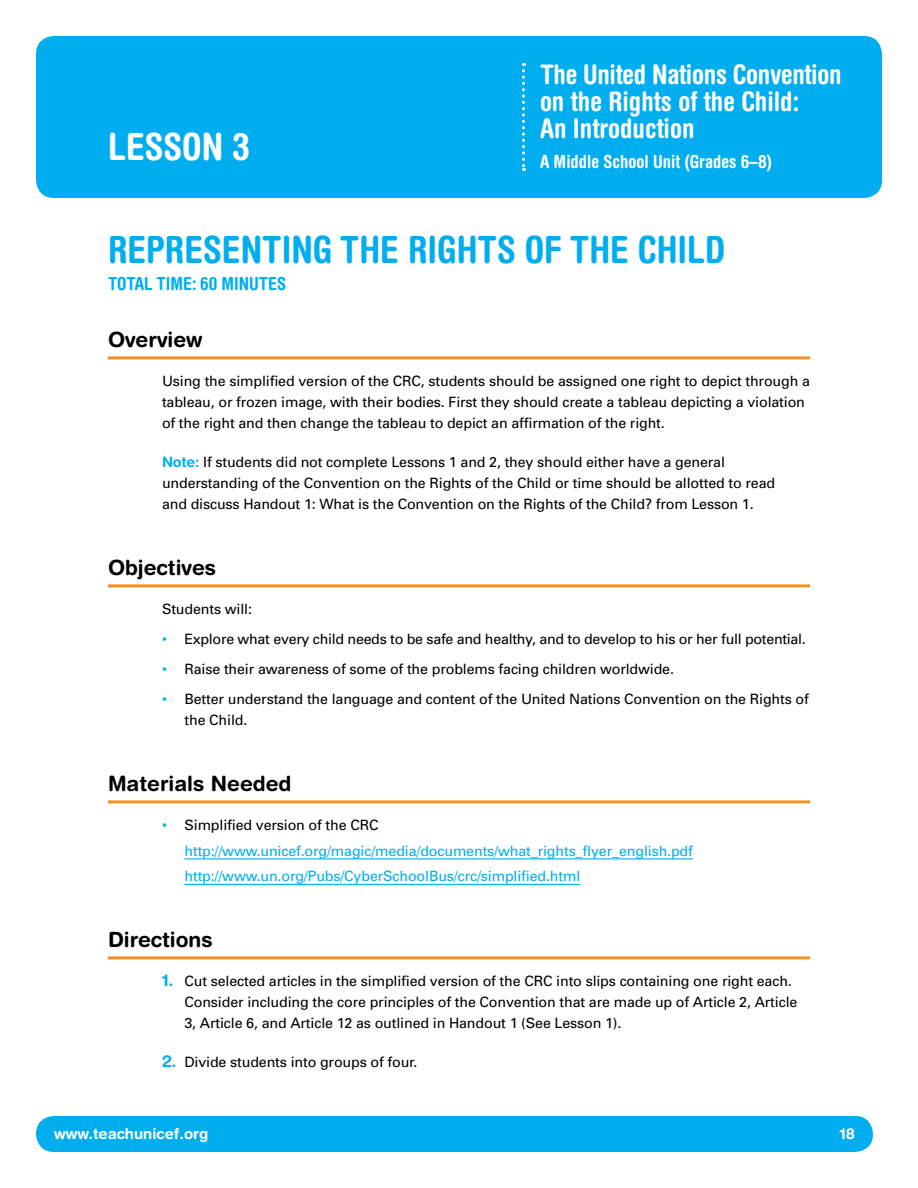
<style>
.page{position:relative;width:918px;height:1188px;background:#fff}
.page>*{position:absolute;margin:0;border:0;box-sizing:border-box;transform-origin:0 0}
.t1{font:700 condensed 37.5px "Helvetica Rounded";color:#00aeef}
.t2{font:700 condensed 37.5px "Helvetica Rounded";color:#fff}
.t3{font:700 condensed 27px/27px "Helvetica Rounded";color:#fff}
.t4{font:700 21px "Helvetica Rounded";color:#000}
.t5{font:700 condensed 18px "Helvetica Rounded";color:#fff}
.t6{font:700 condensed 18px "Helvetica Rounded";color:#00aeef}
.t7{font:700 15px "Helvetica Rounded";color:#fff}
.t8{font:14.25px/21px "Univers";letter-spacing:-.01em;color:#000}
.t9{font:14.25px/25.5px "Univers";letter-spacing:-.01em;color:#00aeef}
.s1{font-family:"Helvetica Rounded";font-weight:700;color:#00aeef}
.s2{color:#00aeef}
.s3{color:#000}
.s4{font-family:"Helvetica Rounded";font-weight:700;font-size:16.5px;color:#00aeef}
</style>
<div class="page">
<div style="left:36px;top:1116px;width:837px;height:36px;background:#00aeef;border-radius:18px"></div>
<div style="left:36px;top:36px;width:846px;height:162px;background:#00aeef;border-radius:18px"></div>
<svg style="left:522px;top:63px;width:3px;height:108px"></svg>
<hr style="left:108px;top:356px;width:702px;height:3px;background:#f78f1e">
<hr style="left:108px;top:584px;width:702px;height:3px;background:#f78f1e">
<hr style="left:108px;top:800px;width:702px;height:3px;background:#f78f1e">
<hr style="left:184px;top:858px;width:509px;height:1px;background:#00aeef">
<hr style="left:184px;top:884px;width:396px;height:1px;background:#00aeef">
<hr style="left:108px;top:956px;width:702px;height:3px;background:#f78f1e">
<h1 class="t2" style="left:108px;top:124px;width:57px">Lesson</h1>
<h1 class="t2" style="left:232px;top:124px;width:19px">3</h1>
<h2 class="t3" style="left:540px;top:61px;width:303px">The United Nations Convention on the Rights of the Child:<br>An Introduction</h2>
<p class="t5" style="left:540px;top:151px;width:234px">A Middle School Unit (Grades 6–8)</p>
<h1 class="t1" style="left:108px;top:227px;width:152px">Representing</h1>
<h1 class="t1" style="left:340px;top:227px;width:106px">the Rights</h1>
<h1 class="t1" style="left:525px;top:227px;width:202px">of the Child</h1>
<p class="t6" style="left:108px;top:273px;width:124px">Total tim e: 60 minut</p>
<p class="t6" style="left:268px;top:273px;width:18px">es</p>
<h3 class="t4" style="left:108px;top:327px;width:96px">Overview</h3>
<p class="t8" style="left:162px;top:371px;width:650px">Using the simplified version of the CRC, students should be assigned one right to depict through a tableau, or frozen image, with their bodies. First they should create a tableau depicting a violation of the right and then change the tableau to depict an affirmation of the right.</p>
<p class="t8" style="left:162px;top:452px;width:615px"><span class="s1">Note:</span> If students did not complete Lessons 1 and 2, they should either have a general understanding of the Convention on the Rights of the Child or time should be allotted to read and discuss Handout 1: What is the Convention on the Rights of the Child? from Lesson 1.</p>
<h3 class="t4" style="left:108px;top:555px;width:110px">Objectives</h3>
<p class="t8" style="left:162px;top:599px;width:91px">Students will:</p>
<p class="t8" style="left:162px;top:629px;width:645px"><span class="s2">•</span> Explore what every child needs to be safe and healthy, and to develop to his or her full potential.</p>
<p class="t8" style="left:162px;top:659px;width:514px"><span class="s2">•</span> Raise their awareness of some of the problems facing children worldwide.</p>
<p class="t8" style="left:185px;top:689px;width:626px;text-indent:-23px"><span class="s2">•</span> Better understand the language and content of the United Nations Convention on the Rights of the Child.</p>
<h3 class="t4" style="left:108px;top:771px;width:185px">Materials Needed</h3>
<p class="t9" style="left:185px;top:812px;width:510px;text-indent:-23px">• <span class="s3">Simplified version of the CRC </span>http://www.unicef.org/magic/media/documents/what_rights_flyer_english.pdf http://www.un.org/Pubs/CyberSchoolBus/crc/simplified.html</p>
<h3 class="t4" style="left:108px;top:927px;width:106px">Directions</h3>
<p class="t8" style="left:184px;top:971px;width:614px;text-indent:-22px"><span class="s4">1.</span> Cut selected articles in the simplified version of the CRC into slips containing one right each.<br>Consider including the core principles of the Convention that are made up of Article 2, Article<br>3, Article 6, and Article 12 as outlined in Handout 1 (See Lesson 1).</p>
<p class="t8" style="left:162px;top:1052px;width:257px"><span class="s4">2.</span> Divide students into groups of four.</p>
<p class="t7" style="left:54px;top:1125px;width:156px">www.teachunicef.org</p>
<p class="t7" style="left:840px;top:1125px;width:17px">18</p>
</div>
